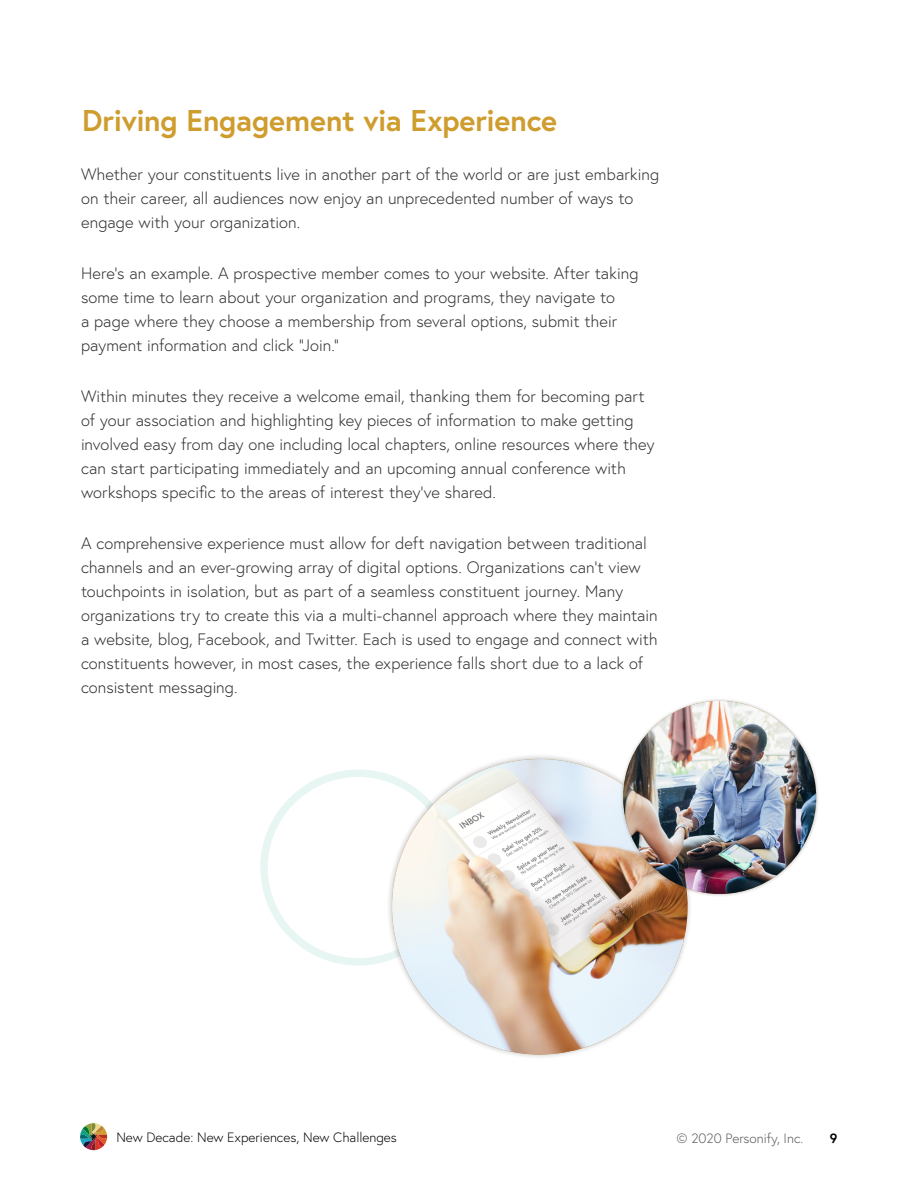
<style>
.page{position:relative;width:918px;height:1188px;background:#fff}
.page>*{position:absolute;margin:0;border:0;box-sizing:border-box;transform-origin:0 0}
.t1{font:700 30px "Europa";letter-spacing:-.005em;color:#cf9c2e}
.t2{font:300 16.5px/24px "Europa";color:#2f2e2e}
.t3{font:300 13.5px "Europa";color:#000}
.t4{font:300 13.5px "Europa";color:#58595b}
.t5{font:700 13.5px "Europa";color:#000}
</style>
<div class="page">
<svg style="left:80px;top:1123px;width:27px;height:27px"></svg>
<div style="left:260px;top:769px;width:196px;height:197px;border:8px solid #0ea089;border-radius:50%"></div>
<div style="left:387px;top:753px;width:306px;height:307px;background:#000;opacity:.25"></div>
<img style="left:392px;top:759px;width:296px;height:295px;border-radius:148px">
<div style="left:619px;top:697px;width:201px;height:200px;background:#000;opacity:.25"></div>
<img style="left:623px;top:701px;width:193px;height:193px;border-radius:97px">
<h1 class="t1" style="left:82px;top:100px;width:476px">Driving Engagement via Experience</h1>
<p class="t2" style="left:81px;top:162px;width:580px">Whether your constituents live in another part of the world or are just embarking on their career, all audiences now enjoy an unprecedented number of ways to engage with your organization.</p>
<p class="t2" style="left:81px;top:261px;width:559px">Here’s an example. A prospective member comes to your website. After taking some time to learn about your organization and programs, they navigate to<br>a page where they choose a membership from several options, submit their payment information and click “Join.”</p>
<p class="t2" style="left:81px;top:384px;width:575px">Within minutes they receive a welcome email, thanking them for becoming part of your association and highlighting key pieces of information to make getting involved easy from day one including local chapters, online resources where they can start participating immediately and an upcoming annual conference with workshops specific to the areas of interest they’ve shared.</p>
<p class="t2" style="left:81px;top:531px;width:578px">A comprehensive experience must allow for deft navigation between traditional channels and an ever-growing array of digital options. Organizations can’t view touchpoints in isolation, but as part of a seamless constituent journey. Many organizations try to create this via a multi-channel approach where they maintain a website, blog, Facebook, and Twitter. Each is used to engage and connect with constituents however, in most cases, the experience falls short due to a lack of consistent messaging.</p>
<p class="t3" style="left:116px;top:1129px;width:282px">New Decade: New Experiences, New Challenges</p>
<p class="t4" style="left:677px;top:1130px;width:128px">© 2020 Personify, Inc.</p>
<p class="t5" style="left:830px;top:1129px;width:9px">9</p>
</div>
